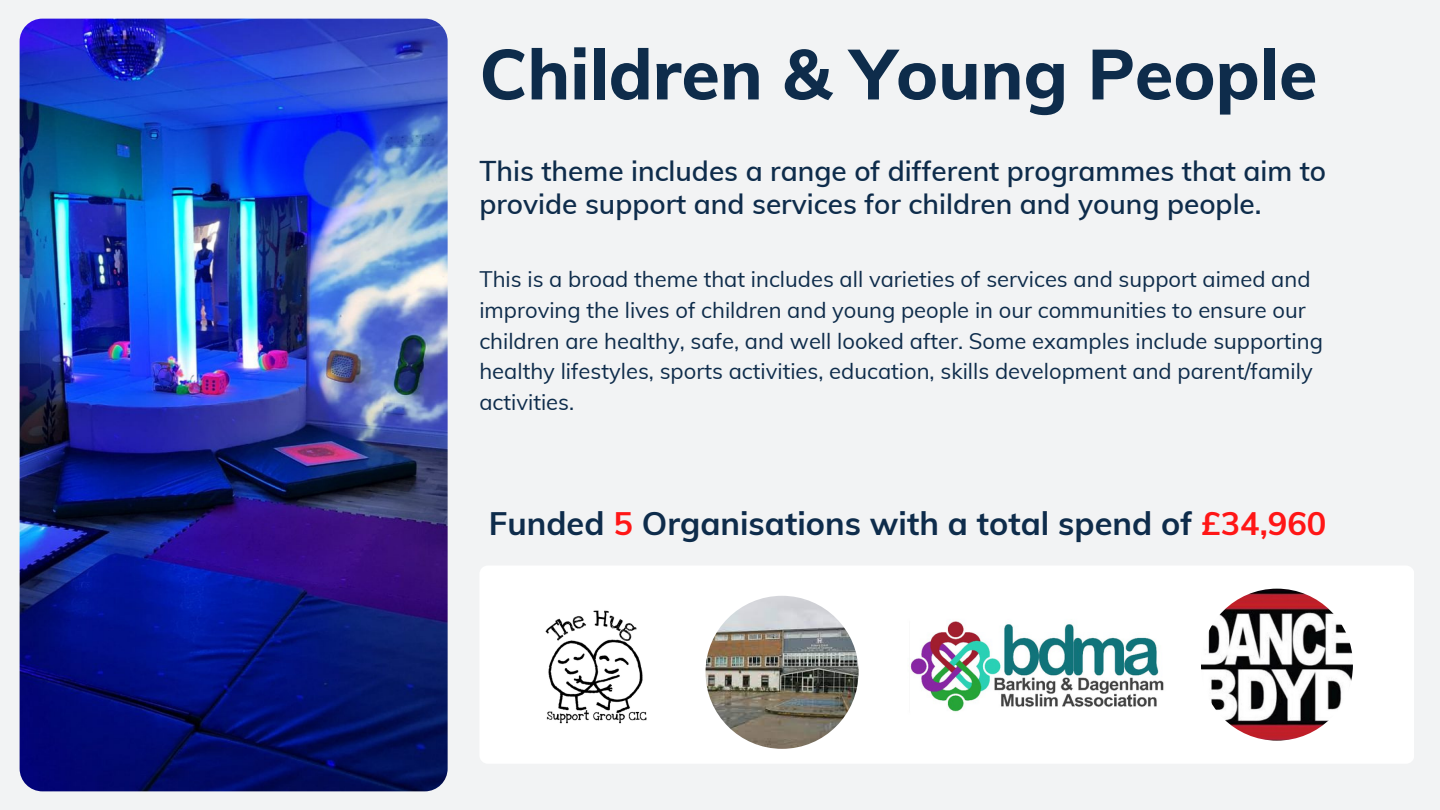
<style>
.page{position:relative;width:1440px;height:810px;background:#f2f3f4}
.page>*{position:absolute;margin:0;border:0;box-sizing:border-box;transform-origin:0 0}
.t1{font:800 70px "Muli";color:#0e2c4b}
.t2{font:700 32.5px "Muli";color:#0e2c4b}
.t3{font:600 28px/33px "Muli";color:#0e2c4b}
.t4{font:22px/30.8px "Muli";color:#0e2c4b}
.s1{color:#ff1616}
</style>
<div class="page">
<img style="left:20px;top:19px;width:428px;height:772px;border-radius:23px">
<div style="left:479px;top:566px;width:935px;height:198px;background:#fff;border-radius:8px"></div>
<img style="left:517px;top:587px;width:156px;height:156px;border-radius:50%">
<img style="left:706px;top:596px;width:153px;height:153px;border-radius:50%">
<img style="left:909px;top:621px;width:255px;height:91px">
<img style="left:1201px;top:589px;width:152px;height:152px;border-radius:50%">
<h1 class="t1" style="left:479px;top:29px;width:840px">Children &amp; Young People</h1>
<p class="t3" style="left:479px;top:154px;width:848px">This theme includes a range of different programmes that aim to provide support and services for children and young people.</p>
<p class="t4" style="left:479px;top:263px;width:845px">This is a broad theme that includes all varieties of services and support aimed and improving the lives of children and young people in our communities to ensure our children are healthy, safe, and well looked after. Some examples include supporting healthy lifestyles, sports activities, education, skills development and parent/family activities.</p>
<h2 class="t2" style="left:489px;top:502px;width:839px">Funded <span class="s1">5</span> Organisations with a total spend of <span class="s1">£34,960</span></h2>
</div>
